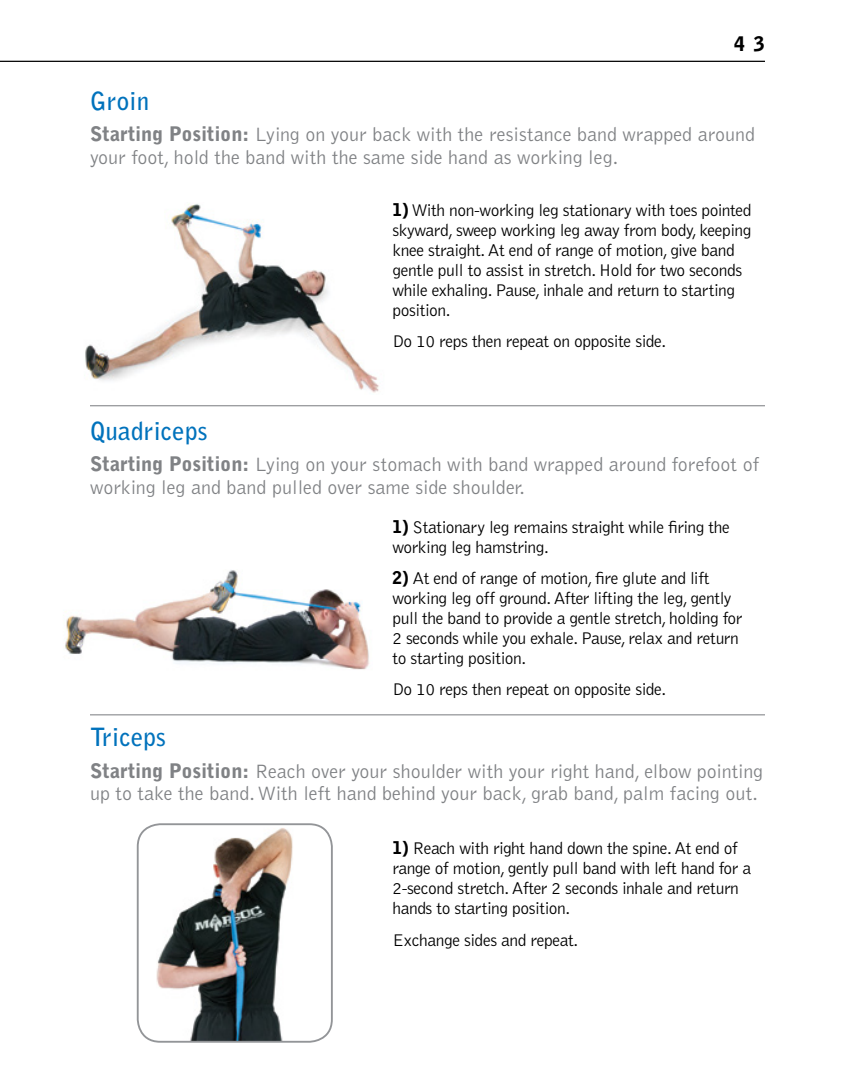
<style>
.page{position:relative;width:855px;height:1080px;background:#fff}
.page>*{position:absolute;margin:0;border:0;box-sizing:border-box;transform-origin:0 0}
.Movement_Name_Post_W{font:700 25px "Bell Gothic";letter-spacing:.01em;color:#0072bc}
.t1{font:300 20px/22.5px "Bell Gothic";color:#808285}
.t2{font:900 20px "Bell Gothic";color:#000}
.t3{font:300 17.5px/20px "Bell Gothic";letter-spacing:-.025em;color:#000}
.s1{font-weight:900}
</style>
<div class="page">
<img style="left:85px;top:204px;width:294px;height:189px">
<img style="left:65px;top:570px;width:304px;height:100px">
<img style="left:156px;top:828px;width:137px;height:212px">
<div style="left:137px;top:823px;width:196px;height:220px;border:2px solid #939598;border-radius:22px"></div>
<hr style="left:0;top:61px;width:765px;height:1px;background:#000">
<hr style="left:90px;top:714px;width:675px;height:1px;background:#939598">
<hr style="left:90px;top:405px;width:675px;height:1px;background:#939598">
<p class="t2" style="left:734px;top:32px;width:32px">4 3</p>
<p class="Movement_Name_Post_W" style="left:90px;top:86px;width:61px">Groin</p>
<p class="t1" style="left:90px;top:124px;width:667px"><span class="s1">Starting Position:</span> Lying on your back with the resistance band wrapped around your foot, hold the band with the same side hand as working leg.</p>
<p class="t3" style="left:392px;top:200px;width:361px"><span class="s1">1)</span> With non-working leg stationary with toes pointed skyward, sweep working leg away from body, keeping knee straight. At end of range of motion, give band gentle pull to assist in stretch. Hold for two seconds while exhaling. Pause, inhale and return to starting position.</p>
<p class="t3" style="left:392px;top:331px;width:276px">Do 10 reps then repeat on opposite side.</p>
<p class="Movement_Name_Post_W" style="left:90px;top:416px;width:119px">Quadriceps</p>
<p class="t1" style="left:90px;top:454px;width:671px"><span class="s1">Starting Position:</span> Lying on your stomach with band wrapped around forefoot of working leg and band pulled over same side shoulder.</p>
<p class="t3" style="left:392px;top:518px;width:339px"><span class="s1">1)</span> Stationary leg remains straight while firing the working leg hamstring.</p>
<p class="t3" style="left:392px;top:569px;width:352px"><span class="s1">2)</span> At end of range of motion, fire glute and lift working leg off ground. After lifting the leg, gently pull the band to provide a gentle stretch, holding for 2 seconds while you exhale. Pause, relax and return to starting position.</p>
<p class="t3" style="left:392px;top:680px;width:276px">Do 10 reps then repeat on opposite side.</p>
<p class="Movement_Name_Post_W" style="left:90px;top:722px;width:78px">Triceps</p>
<p class="t1" style="left:90px;top:760px;width:675px"><span class="s1">Starting Position:</span> Reach over your shoulder with your right hand, elbow pointing up to take the band. With left hand behind your back, grab band, palm facing out.</p>
<p class="t3" style="left:392px;top:839px;width:360px"><span class="s1">1)</span> Reach with right hand down the spine. At end of range of motion, gently pull band with left hand for a 2-second stretch. After 2 seconds inhale and return hands to starting position.</p>
<p class="t3" style="left:392px;top:930px;width:187px">Exchange sides and repeat.</p>
</div>
